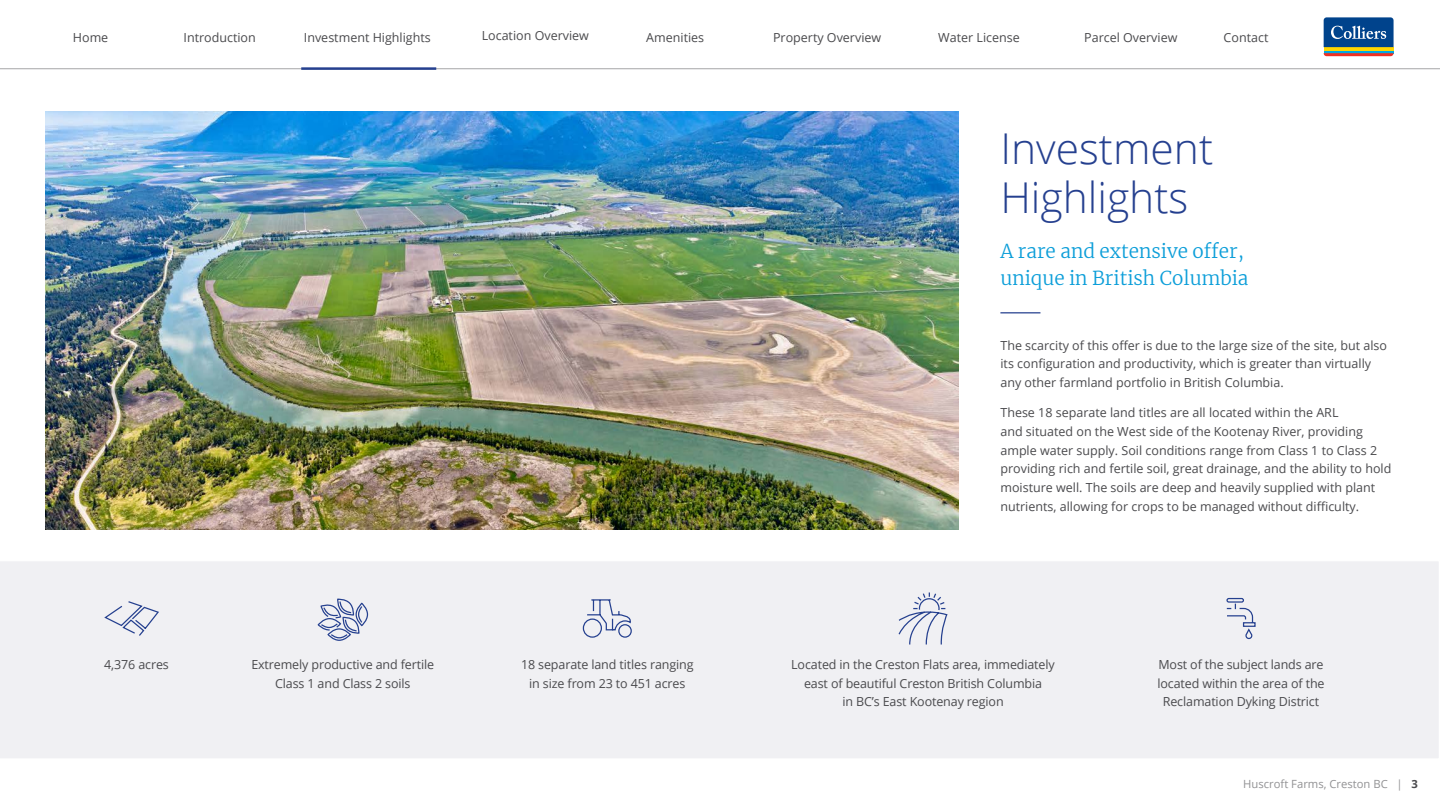
<style>
.page{position:relative;width:1440px;height:810px;background:#fff}
.page>*{position:absolute;margin:0;border:0;box-sizing:border-box;transform-origin:0 0}
.t1{font:300 42.5px/48.8px "Open Sans";color:#25408f}
.t2{font:300 19px/26.9px "Merriweather";color:#0c9ed9}
.t3{font:12.5px/18.8px "Open Sans";color:#4a4a4d;text-align:center}
.t4{font:11.25px "Open Sans";color:#929294}
.s1{font-weight:700;color:#4a4a4d}
</style>
<div class="page">
<hr style="left:0;top:69px;width:1440px;height:1px;background:#4a4a4d">
<svg style="left:1323px;top:16px;width:72px;height:41px"></svg>
<hr style="left:1324px;top:50px;width:70px;height:3px;background:#00a8e4">
<hr style="left:1324px;top:47px;width:70px;height:3px;background:#ffd600">
<svg style="left:1324px;top:53px;width:70px;height:3px"></svg>
<svg style="left:1324px;top:17px;width:70px;height:30px"></svg>
<div style="left:0;top:561px;width:1439px;height:197px;background:#f0f0f3"></div>
<img style="left:45px;top:112px;width:914px;height:418px">
<hr style="left:1000px;top:312px;width:40px;height:1px;background:#25408f">
<hr style="left:301px;top:67px;width:135px;height:3px;background:#25408f">
<svg style="left:103px;top:600px;width:57px;height:37px"></svg>
<svg style="left:582px;top:598px;width:50px;height:40px"></svg>
<svg style="left:897px;top:591px;width:51px;height:55px"></svg>
<svg style="left:1226px;top:597px;width:30px;height:43px"></svg>
<svg style="left:317px;top:599px;width:52px;height:43px"></svg>
<p class="t3" style="left:73px;top:28px;width:37px">Home</p>
<p class="t3" style="left:184px;top:28px;width:74px">Introduction</p>
<p class="t3" style="left:304px;top:28px;width:128px">Investment Highlights</p>
<p class="t3" style="left:482px;top:26px;width:109px">Location Overview</p>
<p class="t3" style="left:646px;top:28px;width:59px">Amenities</p>
<p class="t3" style="left:773px;top:28px;width:110px">Property Overview</p>
<p class="t3" style="left:938px;top:28px;width:83px">Water License</p>
<p class="t3" style="left:1084px;top:28px;width:95px">Parcel Overview</p>
<p class="t3" style="left:1224px;top:28px;width:46px">Contact</p>
<h1 class="t1" style="left:1000px;top:123px;width:214px">Investment<br>Highlights</h1>
<h2 class="t2" style="left:1000px;top:238px;width:250px">A rare and extensive offer, unique in British Columbia</h2>
<p class="t3" style="left:1000px;top:335px;width:388px;text-align:left">The scarcity of this offer is due to the large size of the site, but also its configuration and productivity, which is greater than virtually any other farmland portfolio in British Columbia.</p>
<p class="t3" style="left:1000px;top:403px;width:392px;text-align:left">These 18 separate land titles are all located within the ARL<br>and situated on the West side of the Kootenay River, providing ample water supply. Soil conditions range from Class 1 to Class 2 providing rich and fertile soil, great drainage, and the ability to hold moisture well. The soils are deep and heavily supplied with plant nutrients, allowing for crops to be managed without difficulty.</p>
<p class="t3" style="left:104px;top:655px;width:66px">4,376 acres</p>
<p class="t3" style="left:521px;top:655px;width:174px">18 separate land titles ranging in size from 23 to 451 acres</p>
<p class="t3" style="left:791px;top:655px;width:265px">Located in the Creston Flats area, immediately east of beautiful Creston British Columbia<br>in BC’s East Kootenay region</p>
<p class="t3" style="left:1157px;top:655px;width:169px">Most of the subject lands are located within the area of the<br>Reclamation Dyking District</p>
<p class="t3" style="left:251px;top:655px;width:184px">Extremely productive and fertile<br>Class 1 and Class 2 soils</p>
<p class="t4" style="left:1243px;top:776px;width:176px">Huscroft Farms, Creston BC | <span class="s1">3</span></p>
</div>
